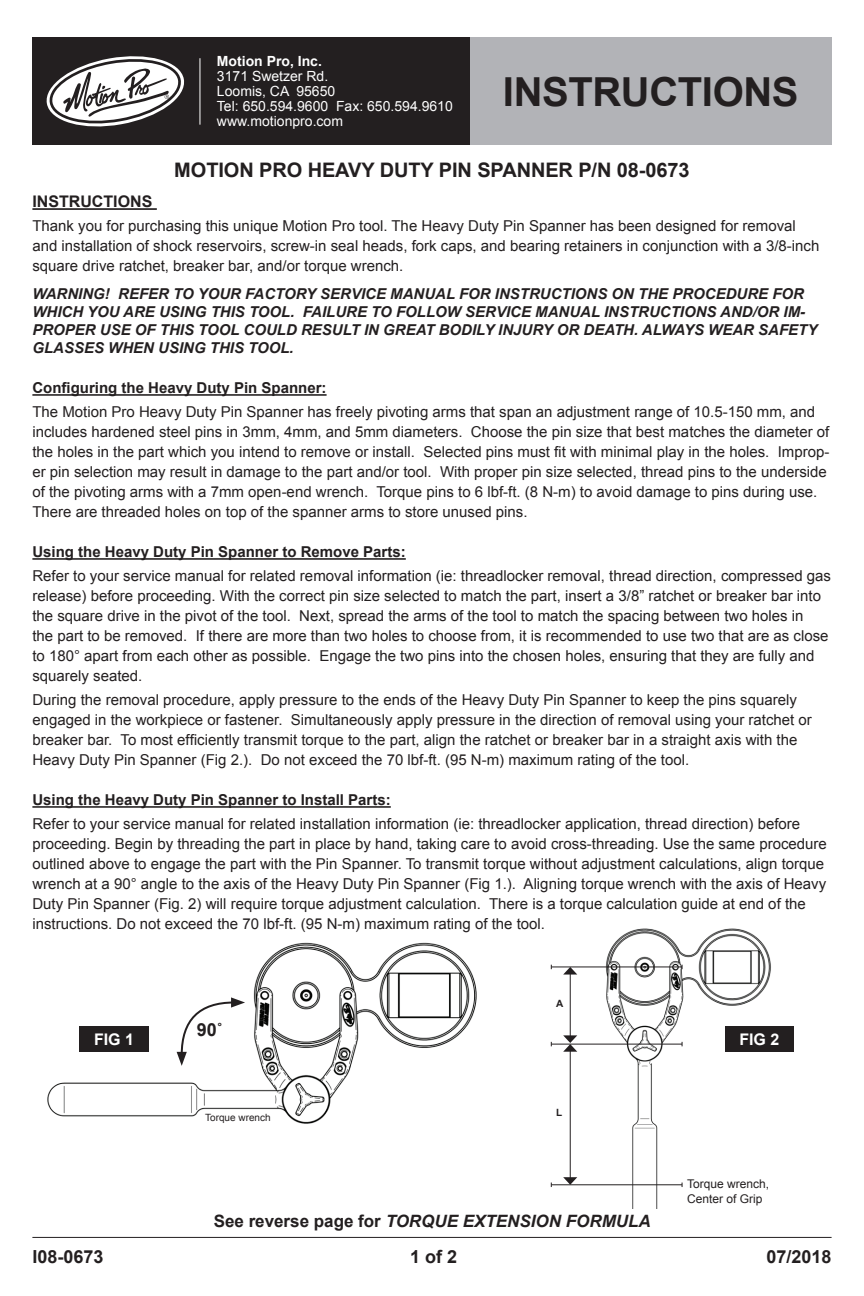
<style>
.page{position:relative;width:864px;height:1296px;background:#fff}
.page>*{position:absolute;margin:0;border:0;box-sizing:border-box;transform-origin:0 0}
.t1{font:700 40px "Arial";letter-spacing:-.01em;color:#231f20}
.t2{font:700 20px "Arial";letter-spacing:-.005em;color:#231f20}
.t3{font:700 18px "Arial";color:#231f20}
.t4{font:italic 700 17px "Arial";color:#231f20}
.t5{font:700 16px "Arial";color:#231f20}
.t6{font:700 16px "Arial";color:#fff}
.t7{font:15px/20px "Arial";color:#231f20}
.t8{font:italic 700 15px/18px "Arial";color:#231f20}
.t9{font:700 15px "Arial";color:#231f20}
.t10{font:14px/15px "Arial";color:#fff}
.t11{font:700 14px "Arial";color:#fff}
.t12{font:12px/14.4px "Arial";color:#231f20}
.t13{font:10px "Arial";color:#231f20}
.t14{font:700 10px "Arial";color:#231f20}
.s1{font-style:normal}
</style>
<div class="page">
<img style="left:550px;top:928px;width:233px;height:281px">
<hr style="left:32px;top:208px;width:125px;height:2px;background:#231f20">
<hr style="left:32px;top:394px;width:295px;height:2px;background:#231f20">
<hr style="left:32px;top:558px;width:374px;height:2px;background:#231f20">
<hr style="left:32px;top:806px;width:359px;height:2px;background:#231f20">
<img style="left:47px;top:942px;width:430px;height:182px">
<svg style="left:177px;top:997px;width:68px;height:69px"></svg>
<div style="left:80px;top:1027px;width:69px;height:25px;background:#231f20"></div>
<hr style="left:551px;top:966px;width:131px;height:1px;background:#231f20">
<hr style="left:551px;top:1044px;width:131px;height:1px;background:#231f20">
<hr style="left:551px;top:1184px;width:131px;height:1px;background:#231f20">
<hr style="left:570px;top:1050px;width:1px;height:128px;background:#231f20">
<svg style="left:563px;top:1177px;width:14px;height:8px"></svg>
<hr style="left:570px;top:973px;width:1px;height:64px;background:#231f20">
<svg style="left:563px;top:1035px;width:14px;height:17px"></svg>
<svg style="left:563px;top:967px;width:14px;height:8px"></svg>
<div style="left:725px;top:1027px;width:69px;height:25px;background:#231f20"></div>
<div style="left:470px;top:37px;width:362px;height:108px;background:#b2b3b7"></div>
<div style="left:32px;top:37px;width:438px;height:108px;background:#231f20"></div>
<svg style="left:46px;top:56px;width:138px;height:71px"></svg>
<hr style="left:200px;top:58px;width:1px;height:67px;background:#fff">
<hr style="left:32px;top:1237px;width:800px;height:1px;background:#231f20">
<p class="t11" style="left:217px;top:52px;width:107px">Motion Pro, Inc.</p>
<p class="t10" style="left:217px;top:69px;width:237px">3171 Swetzer Rd.<br>Loomis, CA 95650<br>Tel: 650.594.9600 Fax: 650.594.9610 www.motionpro.com</p>
<h1 class="t1" style="left:503px;top:65px;width:297px">INSTRUCTIONS</h1>
<h2 class="t2" style="left:174px;top:157px;width:517px">MOTION PRO HEAVY DUTY PIN SPANNER P/N 08-0673</h2>
<p class="t5" style="left:32px;top:191px;width:121px">INSTRUCTIONS</p>
<p class="t7" style="left:32px;top:216px;width:788px">Thank you for purchasing this unique Motion Pro tool. The Heavy Duty Pin Spanner has been designed for removal and installation of shock reservoirs, screw-in seal heads, fork caps, and bearing retainers in conjunction with a 3/8-inch square drive ratchet, breaker bar, and/or torque wrench.</p>
<p class="t8" style="left:32px;top:286px;width:787px">WARNING! REFER TO YOUR FACTORY SERVICE MANUAL FOR INSTRUCTIONS ON THE PROCEDURE FOR WHICH YOU ARE USING THIS TOOL. FAILURE TO FOLLOW SERVICE MANUAL INSTRUCTIONS AND/OR IM-PROPER USE OF THIS TOOL COULD RESULT IN GREAT BODILY INJURY OR DEATH. ALWAYS WEAR SAFETY GLASSES WHEN USING THIS TOOL.</p>
<p class="t9" style="left:32px;top:378px;width:296px">Configuring the Heavy Duty Pin Spanner:</p>
<p class="t7" style="left:32px;top:402px;width:799px">The Motion Pro Heavy Duty Pin Spanner has freely pivoting arms that span an adjustment range of 10.5-150 mm, and includes hardened steel pins in 3mm, 4mm, and 5mm diameters. Choose the pin size that best matches the diameter of the holes in the part which you intend to remove or install. Selected pins must fit with minimal play in the holes. Improp&shy;er pin selection may result in damage to the part and/or tool. With proper pin size selected, thread pins to the underside of the pivoting arms with a 7mm open-end wrench. Torque pins to 6 lbf-ft. (8 N-m) to avoid damage to pins during use.<br>There are threaded holes on top of the spanner arms to store unused pins.</p>
<p class="t9" style="left:32px;top:542px;width:375px">Using the Heavy Duty Pin Spanner to Remove Parts:</p>
<p class="t7" style="left:32px;top:566px;width:800px">Refer to your service manual for related removal information (ie: threadlocker removal, thread direction, compressed gas release) before proceeding. With the correct pin size selected to match the part, insert a 3/8” ratchet or breaker bar into the square drive in the pivot of the tool. Next, spread the arms of the tool to match the spacing between two holes in<br>the part to be removed. If there are more than two holes to choose from, it is recommended to use two that are as close to 180° apart from each other as possible. Engage the two pins into the chosen holes, ensuring that they are fully and squarely seated.</p>
<p class="t7" style="left:32px;top:690px;width:781px">During the removal procedure, apply pressure to the ends of the Heavy Duty Pin Spanner to keep the pins squarely engaged in the workpiece or fastener. Simultaneously apply pressure in the direction of removal using your ratchet or breaker bar. To most efficiently transmit torque to the part, align the ratchet or breaker bar in a straight axis with the Heavy Duty Pin Spanner (Fig 2.). Do not exceed the 70 lbf-ft. (95 N-m) maximum rating of the tool.</p>
<p class="t9" style="left:32px;top:790px;width:360px">Using the Heavy Duty Pin Spanner to Install Parts:</p>
<p class="t7" style="left:32px;top:814px;width:796px">Refer to your service manual for related installation information (ie: threadlocker application, thread direction) before proceeding. Begin by threading the part in place by hand, taking care to avoid cross-threading. Use the same procedure outlined above to engage the part with the Pin Spanner. To transmit torque without adjustment calculations, align torque wrench at a 90° angle to the axis of the Heavy Duty Pin Spanner (Fig 1.). Aligning torque wrench with the axis of Heavy Duty Pin Spanner (Fig. 2) will require torque adjustment calculation. There is a torque calculation guide at end of the instructions. Do not exceed the 70 lbf-ft. (95 N-m) maximum rating of the tool.</p>
<p class="t6" style="left:94px;top:1029px;width:42px">FIG 1</p>
<p class="t3" style="left:32px;top:1245px;width:73px">I08-0673</p>
<p class="t3" style="left:197px;top:1018px;width:28px">90˚</p>
<p class="t13" style="left:205px;top:1111px;width:67px">Torque wrench</p>
<p class="t14" style="left:556px;top:997px;width:9px">A</p>
<p class="t14" style="left:556px;top:1106px;width:8px">L</p>
<p class="t6" style="left:739px;top:1029px;width:42px">FIG 2</p>
<p class="t12" style="left:687px;top:1177px;width:84px">Torque wrench,<br>Center of Grip</p>
<p class="t4" style="left:214px;top:1210px;width:439px"><span class="s1">See reverse page for</span> TORQUE EXTENSION FORMULA</p>
<p class="t3" style="left:410px;top:1245px;width:49px">1 of 2</p>
<p class="t3" style="left:767px;top:1245px;width:67px">07/2018</p>
</div>
